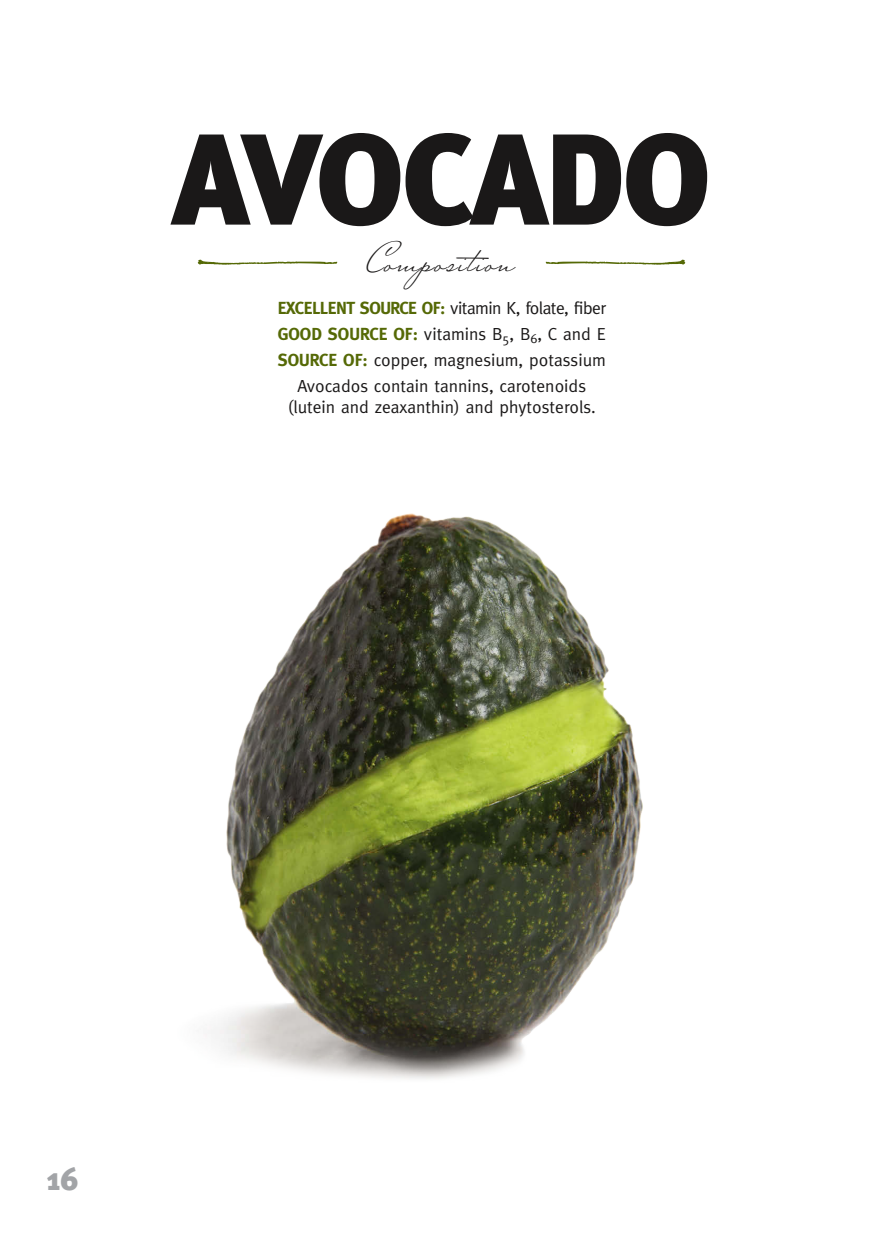
<style>
.page{position:relative;width:882px;height:1260px;background:#fff}
.page>*{position:absolute;margin:0;border:0;box-sizing:border-box;transform-origin:0 0}
.t1{font:900 129.33px "Meta";letter-spacing:-.02em;color:#1a1818}
.t2{font:43.75px "Mr Sheffield";letter-spacing:.03em;color:#1a1818}
.t3{font:900 31.5px "Meta";color:#a2a4a7}
.t4{font:17.5px/26.2px "Meta";color:#1a1818;text-align:center}
.t5{font:17.5px/26.2px "Meta";letter-spacing:-.03em;color:#1a1818}
.s1{font-weight:700;color:#556906}
</style>
<div class="page">
<img style="left:205px;top:513px;width:438px;height:566px">
<h1 class="t1" style="left:172px;top:102px;width:541px">AVOCADO</h1>
<h2 class="t2" style="left:367px;top:230px;width:150px">Composition</h2>
<p class="t5" style="left:278px;top:294px;width:330px"><span class="s1">EXCELLENT SOURCE OF:</span> vitamin K, folate, fiber<br><span class="s1">GOOD SOURCE OF:</span> vitamins B<sub>5</sub>, B<sub>6</sub>, C and E</p>
<p class="t4" style="left:278px;top:347px;width:330px"><span class="s1">SOURCE OF:</span> copper, magnesium, potassium<br>Avocados contain tannins, carotenoids</p>
<p class="t4" style="left:288px;top:394px;width:310px">(lutein and zeaxanthin) and phytosterols.</p>
<h3 class="t3" style="left:47px;top:1160px;width:33px">16</h3>
</div>
